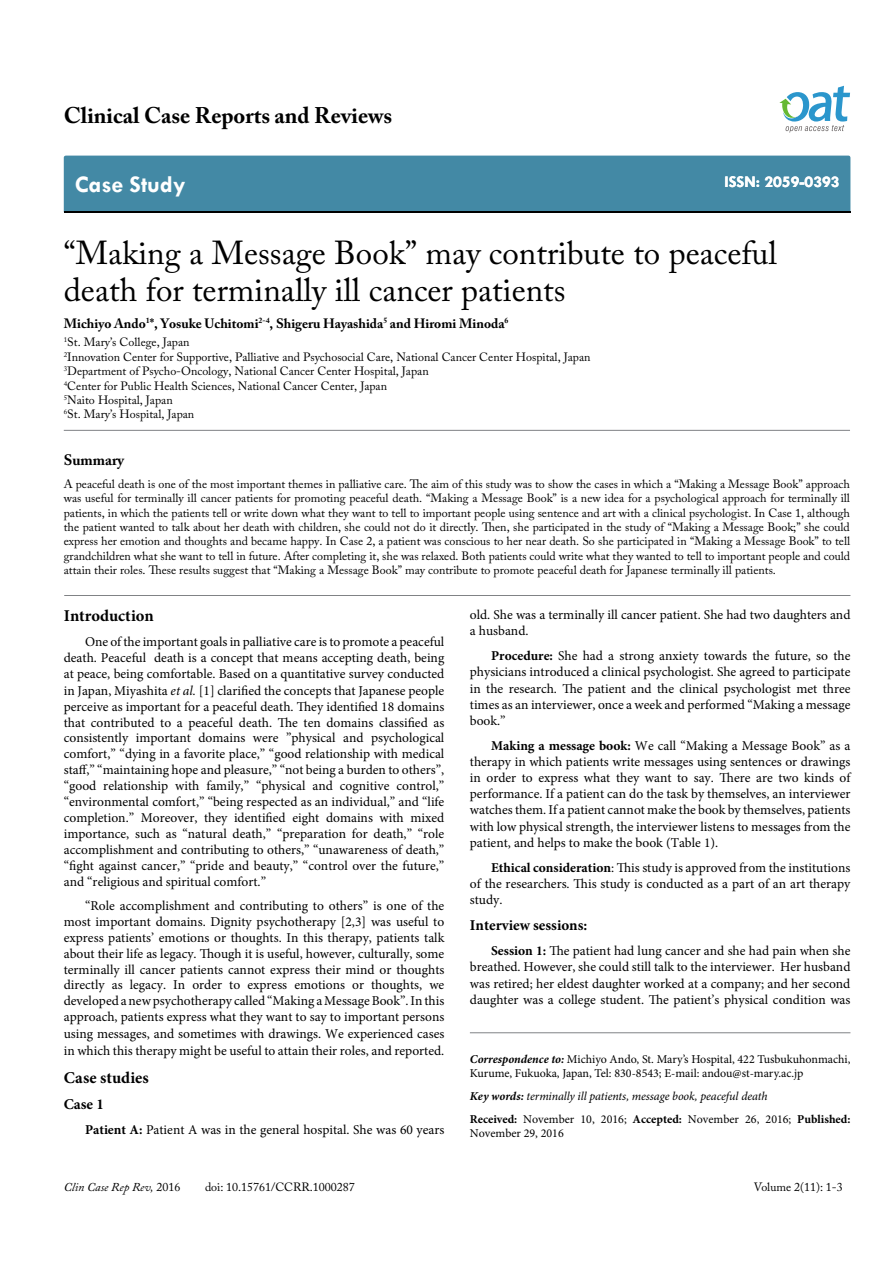
<style>
.page{position:relative;width:893px;height:1263px;background:#fff}
.page>*{position:absolute;margin:0;border:0;box-sizing:border-box;transform-origin:0 0}
.t1{font:33px/37.5px "Adobe Caslon Pro";color:#000}
.t2{font:700 24px "Tw Cen";color:#fff}
.t3{font:700 22.5px "Adobe Caslon Pro";color:#000}
.t4{font:700 16.5px "Minion Pro";letter-spacing:.005em;color:#000}
.t5{font:700 16.5px "Tw Cen";color:#fff}
.t6{font:700 15px "Minion Pro";color:#000}
.t7{font:700 15px "Adobe Caslon Pro";color:#000}
.t8{font:13.5px/16.2px "Minion Pro";color:#000;text-align:justify}
.t9{font:700 13.5px "Adobe Caslon Pro";color:#000}
.t10{font:12px/14.4px "Adobe Caslon Pro";color:#000}
.t11{font:12px/14.4px "Minion Pro";color:#000}
.t12{font:italic 12px/23px "Minion Pro";letter-spacing:-.005em;color:#000}
.t13{font:italic 12px "Adobe Caslon Pro";color:#000}
.s1{font-weight:700}
.s2{font-style:italic}
.s3{font-weight:700;font-style:italic}
.s4{font-weight:700;font-style:normal}
.s5{font-style:normal}
</style>
<div class="page">
<div style="left:64px;top:156px;width:786px;height:56px;background:#4389a5"></div>
<svg style="left:779px;top:86px;width:71px;height:47px"></svg>
<hr style="left:470px;top:1032px;width:380px;height:1px;background:#808285">
<hr style="left:64px;top:430px;width:786px;height:1px;background:#808285">
<hr style="left:64px;top:595px;width:786px;height:1px;background:#808285">
<h3 class="t3" style="left:64px;top:102px;width:330px">Clinical Case Reports and Reviews</h3>
<h2 class="t2" style="left:75px;top:170px;width:112px">Case Study</h2>
<p class="t5" style="left:724px;top:172px;width:117px">ISSN: 2059-0393</p>
<h1 class="t1" style="left:64px;top:234px;width:715px">“Making a Message Book” may contribute to peaceful death for terminally ill cancer patients</h1>
<p class="t9" style="left:64px;top:315px;width:446px">Michiyo Ando<sup>1</sup>*, Yosuke Uchitomi<sup>2-4</sup>, Shigeru Hayashida<sup>5</sup> and Hiromi Minoda<sup>6</sup></p>
<p class="t10" style="left:64px;top:335px;width:528px"><sup>1</sup>St. Mary’s College, Japan<br><sup>2</sup>Innovation Center for Supportive, Palliative and Psychosocial Care, National Cancer Center Hospital, Japan <sup>3</sup>Department of Psycho-Oncology, National Cancer Center Hospital, Japan<br><sup>4</sup>Center for Public Health Sciences, National Cancer Center, Japan<br><sup>5</sup>Naito Hospital, Japan<br><sup>6</sup>St. Mary’s Hospital, Japan</p>
<p class="t7" style="left:64px;top:451px;width:62px">Summary</p>
<p class="t10" style="left:64px;top:476px;width:788px;text-align:justify">A peaceful death is one of the most important themes in palliative care. The aim of this study was to show the cases in which a “Making a Message Book” approach was useful for terminally ill cancer patients for promoting peaceful death. “Making a Message Book” is a new idea for a psychological approach for terminally ill patients, in which the patients tell or write down what they want to tell to important people using sentence and art with a clinical psychologist. In Case 1, although the patient wanted to talk about her death with children, she could not do it directly. Then, she participated in the study of “Making a Message Book;” she could express her emotion and thoughts and became happy. In Case 2, a patient was conscious to her near death. So she participated in “Making a Message Book” to tell grandchildren what she want to tell in future. After completing it, she was relaxed. Both patients could write what they wanted to tell to important people and could attain their roles. These results suggest that “Making a Message Book” may contribute to promote peaceful death for Japanese terminally ill patients.</p>
<p class="t8" style="left:470px;top:607px;width:382px">old. She was a terminally ill cancer patient. She had two daughters and a husband.</p>
<p class="t8" style="left:470px;top:648px;width:382px;text-indent:21px"><span class="s1">Procedure:</span> She had a strong anxiety towards the future, so the physicians introduced a clinical psychologist. She agreed to participate in the research. The patient and the clinical psychologist met three times as an interviewer, once a week and performed “Making a message book.”</p>
<p class="t8" style="left:470px;top:737px;width:382px;text-indent:21px"><span class="s1">Making a message book:</span> We call “Making a Message Book” as a therapy in which patients write messages using sentences or drawings in order to express what they want to say. There are two kinds of performance. If a patient can do the task by themselves, an interviewer watches them. If a patient cannot make the book by themselves, patients with low physical strength, the interviewer listens to messages from the patient, and helps to make the book (Table 1).</p>
<p class="t8" style="left:470px;top:859px;width:382px;text-indent:21px"><span class="s1">Ethical consideration</span>: This study is approved from the institutions of the researchers. This study is conducted as a part of an art therapy study.</p>
<p class="t6" style="left:470px;top:915px;width:119px">Interview sessions:</p>
<p class="t8" style="left:470px;top:943px;width:382px;text-indent:21px"><span class="s1">Session 1:</span> The patient had lung cancer and she had pain when she breathed. However, she could still talk to the interviewer. Her husband was retired; her eldest daughter worked at a company; and her second daughter was a college student. The patient’s physical condition was</p>
<p class="t4" style="left:64px;top:604px;width:91px">Introduction</p>
<p class="t8" style="left:64px;top:634px;width:382px;text-indent:21px">One of the important goals in palliative care is to promote a peaceful death. Peaceful death is a concept that means accepting death, being at peace, being comfortable. Based on a quantitative survey conducted in Japan, Miyashita <span class="s2">et al.</span> [1] clarified the concepts that Japanese people perceive as important for a peaceful death. They identified 18 domains that contributed to a peaceful death. The ten domains classified as consistently important domains were ”physical and psychological comfort,” “dying in a favorite place,” “good relationship with medical staff,” “maintaining hope and pleasure,” “not being a burden to others”, “good relationship with family,” “physical and cognitive control,” “environmental comfort,” “being respected as an individual,” and “life completion.” Moreover, they identified eight domains with mixed importance, such as “natural death,” “preparation for death,” “role accomplishment and contributing to others,” “unawareness of death,” “fight against cancer,” “pride and beauty,” “control over the future,” and “religious and spiritual comfort.”</p>
<p class="t8" style="left:64px;top:898px;width:382px;text-indent:21px">“Role accomplishment and contributing to others” is one of the most important domains. Dignity psychotherapy [2,3] was useful to express patients’ emotions or thoughts. In this therapy, patients talk about their life as legacy. Though it is useful, however, culturally, some terminally ill cancer patients cannot express their mind or thoughts directly as legacy. In order to express emotions or thoughts, we developed a new psychotherapy called “Making a Message Book”. In this approach, patients express what they want to say to important persons using messages, and sometimes with drawings. We experienced cases in which this therapy might be useful to attain their roles, and reported.</p>
<p class="t4" style="left:64px;top:1066px;width:87px">Case studies</p>
<p class="t6" style="left:64px;top:1094px;width:42px">Case 1</p>
<p class="t8" style="left:85px;top:1122px;width:361px"><span class="s1">Patient A:</span> Patient A was in the general hospital. She was 60 years</p>
<p class="t11" style="left:470px;top:1052px;width:382px"><span class="s3">Correspondence to:</span> Michiyo Ando, St. Mary’s Hospital, 422 Tusbukuhonmachi,<br>Kurume, Fukuoka, Japan, Tel: 830-8543; E-mail: andou@st-mary.ac.jp</p>
<p class="t12" style="left:470px;top:1085px;width:382px"><span class="s1">Key words:</span> terminally ill patients, message book, peaceful death<br><span class="s4">Received:</span> <span class="s5">November 10, 2016;</span> <span class="s4">Accepted:</span> <span class="s5">November 26, 2016;</span> <span class="s4">Published:</span></p>
<p class="t11" style="left:470px;top:1126px;width:95px">November 29, 2016</p>
<p class="t13" style="left:64px;top:1180px;width:118px">Clin Case Rep Rev, <span class="s5">2016</span></p>
<p class="t10" style="left:205px;top:1180px;width:151px">doi: 10.15761/CCRR.1000287</p>
<p class="t10" style="left:754px;top:1180px;width:90px">Volume 2(11): 1-3</p>
</div>
